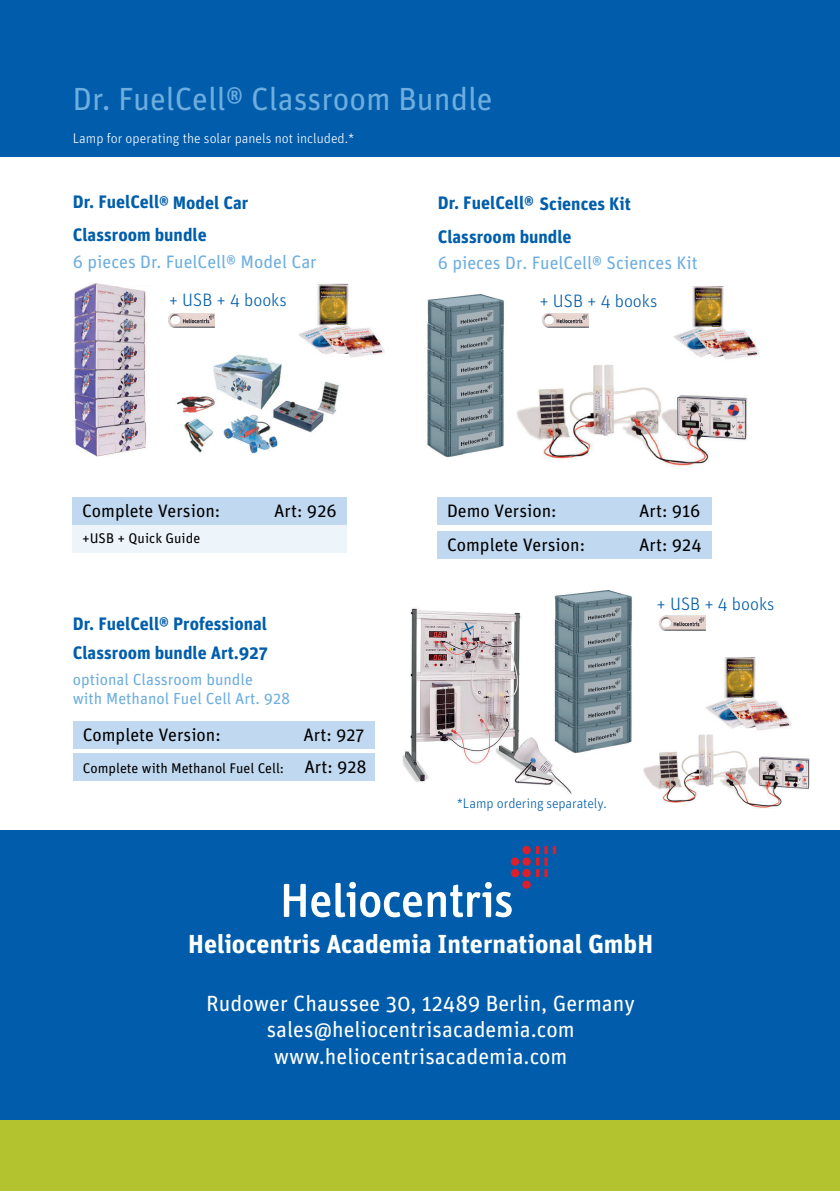
<style>
.page{position:relative;width:840px;height:1191px;background:#fff}
.page>*{position:absolute;margin:0;border:0;box-sizing:border-box;transform-origin:0 0}
.t1{font:32px "Unit Pro";color:#6daedf}
.t2{font:700 26px "Unit Pro";color:#fff}
.t3{font:22px/26.4px "Unit Pro";color:#fff;text-align:center}
.t4{font:700 18px/33.6px "Unit Pro";color:#015eab}
.t5{font:18px "Unit Pro";color:#000001}
.t6{font:18px "Unit Pro";color:#6daedf}
.t7{font:300 18px "Unit Pro";color:#015eab}
.t8{font:16px/19.2px "Unit Pro";color:#6daedf}
.t9{font:14px "Unit Pro";color:#000001}
.t10{font:300 14px "Unit Pro";color:#fff}
.t11{font:300 14px "Unit Pro";letter-spacing:-.01em;color:#015eab}
.s1{font-size:18px}
</style>
<div class="page">
<div style="left:0;top:830px;width:839px;height:361px;background:#015dab"></div>
<div style="left:0;top:0;width:839px;height:156px;background:#015dab"></div>
<div style="left:0;top:1120px;width:839px;height:71px;background:#b3c32f"></div>
<img style="left:402px;top:608px;width:170px;height:186px">
<img style="left:516px;top:364px;width:232px;height:103px">
<img style="left:643px;top:735px;width:167px;height:74px">
<img style="left:298px;top:284px;width:87px;height:73px">
<img style="left:674px;top:286px;width:86px;height:74px">
<img style="left:706px;top:657px;width:86px;height:74px">
<div style="left:73px;top:497px;width:274px;height:28px;background:#c1d9f0"></div>
<div style="left:73px;top:525px;width:274px;height:28px;background:#edf4fa"></div>
<div style="left:437px;top:531px;width:274px;height:28px;background:#c1d9f0"></div>
<div style="left:437px;top:497px;width:274px;height:28px;background:#c1d9f0"></div>
<div style="left:73px;top:721px;width:302px;height:28px;background:#c1d9f0"></div>
<div style="left:74px;top:753px;width:301px;height:28px;background:#c1d9f0"></div>
<img style="left:74px;top:283px;width:73px;height:174px">
<img style="left:427px;top:294px;width:77px;height:164px">
<img style="left:554px;top:590px;width:78px;height:164px">
<img style="left:547px;top:599px;width:27px;height:168px">
<img style="left:168px;top:313px;width:47px;height:15px">
<img style="left:542px;top:313px;width:46px;height:15px">
<img style="left:659px;top:615px;width:46px;height:15px">
<svg style="left:284px;top:884px;width:21px;height:33px"></svg>
<svg style="left:311px;top:882px;width:200px;height:35px"></svg>
<div style="left:522px;top:857px;width:8px;height:8px;background:#dd1e2b;border-radius:50%"></div>
<div style="left:510px;top:857px;width:9px;height:8px;background:#dd1e2b;border-radius:50%"></div>
<div style="left:510px;top:869px;width:9px;height:8px;background:#dd1e2b;border-radius:50%"></div>
<div style="left:522px;top:880px;width:8px;height:8px;background:#dd1e2b;border-radius:50%"></div>
<div style="left:522px;top:846px;width:8px;height:8px;background:#dd1e2b;border-radius:50%"></div>
<svg style="left:536px;top:846px;width:20px;height:31px"></svg>
<div style="left:522px;top:869px;width:8px;height:8px;background:#dd1e2b;border-radius:50%"></div>
<img style="left:176px;top:354px;width:163px;height:100px">
<img style="left:294px;top:354px;width:53px;height:7px">
<h1 class="t1" style="left:73px;top:77px;width:421px">Dr. FuelCell® Classroom Bundle</h1>
<p class="t10" style="left:73px;top:129px;width:283px">Lamp for operating the solar panels not included.*</p>
<p class="t4" style="left:73px;top:183px;width:177px">Dr. FuelCell® Model Car<br>Classroom bundle</p>
<p class="t6" style="left:73px;top:249px;width:245px">6 pieces Dr. FuelCell® Model Car</p>
<p class="t7" style="left:169px;top:288px;width:119px">+ USB + 4 books</p>
<p class="t4" style="left:437px;top:185px;width:194px">Dr. FuelCell® Sciences Kit<br>Classroom bundle</p>
<p class="t6" style="left:437px;top:250px;width:261px">6 pieces Dr. FuelCell® Sciences Kit</p>
<p class="t7" style="left:539px;top:289px;width:119px">+ USB + 4 books</p>
<p class="t5" style="left:82px;top:498px;width:140px">Complete Version:</p>
<p class="t5" style="left:274px;top:498px;width:64px">Art: 926</p>
<p class="t9" style="left:82px;top:528px;width:120px">+USB + Quick Guide</p>
<p class="t4" style="left:73px;top:608px;width:197px;line-height:28.8px">Dr. FuelCell® Professional<br>Classroom bundle Art.927</p>
<p class="t8" style="left:73px;top:669px;width:219px">optional Classroom bundle<br>with Methanol Fuel Cell Art. 928</p>
<p class="t5" style="left:83px;top:722px;width:140px">Complete Version:</p>
<p class="t5" style="left:303px;top:722px;width:62px">Art: 927</p>
<p class="t9" style="left:83px;top:758px;width:285px">Complete with Methanol Fuel Cell: <span class="s1">Art: 928</span></p>
<p class="t5" style="left:446px;top:498px;width:111px">Demo Version:</p>
<p class="t5" style="left:638px;top:498px;width:63px">Art: 916</p>
<p class="t5" style="left:446px;top:532px;width:140px">Complete Version:</p>
<p class="t5" style="left:638px;top:532px;width:64px">Art: 924</p>
<p class="t7" style="left:656px;top:592px;width:119px">+ USB + 4 books</p>
<p class="t11" style="left:456px;top:793px;width:152px">*Lamp ordering separately.</p>
<h2 class="t2" style="left:188px;top:925px;width:466px">Heliocentris Academia International GmbH</h2>
<p class="t3" style="left:206px;top:988px;width:430px">Rudower Chaussee 30, 12489 Berlin, Germany sales@heliocentrisacademia.com www.heliocentrisacademia.com</p>
</div>
